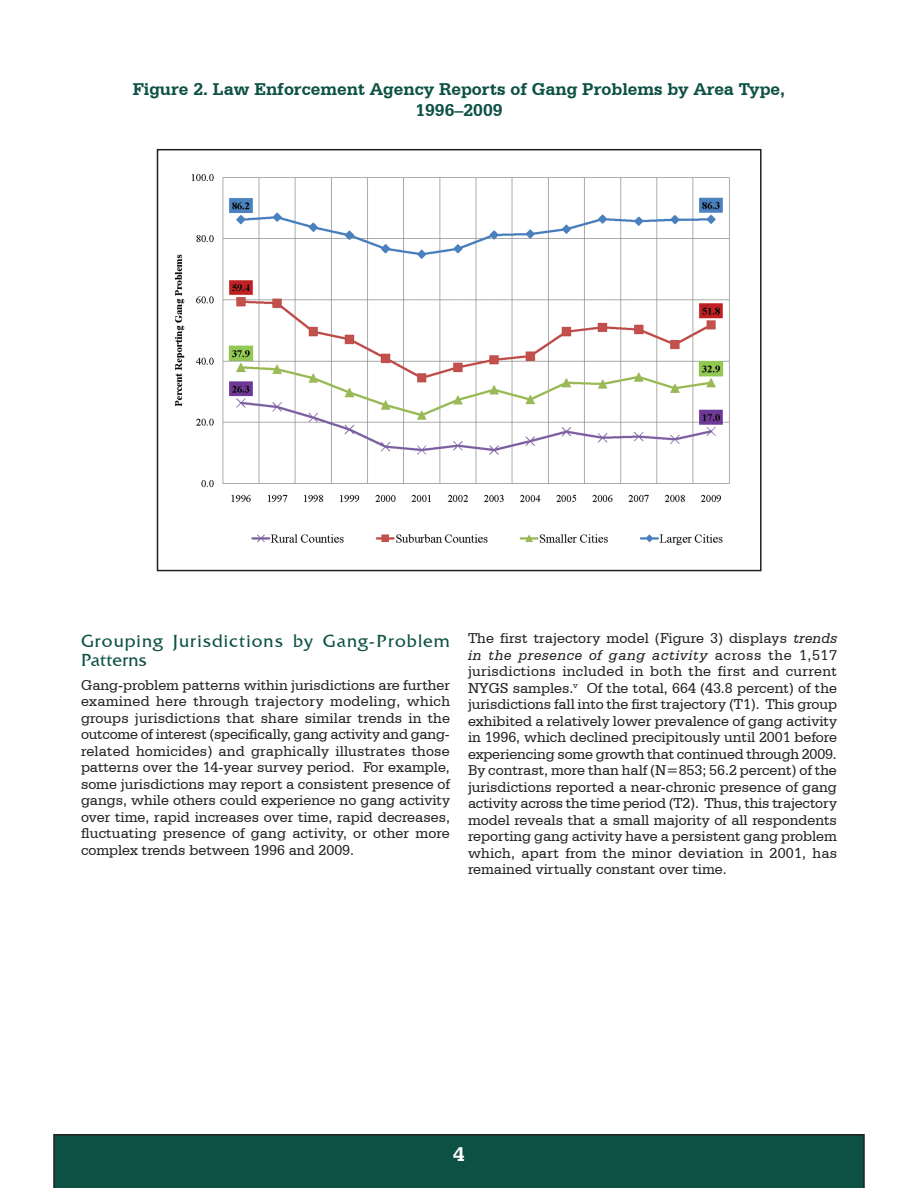
<style>
.page{position:relative;width:918px;height:1188px;background:#fff}
.page>*{position:absolute;margin:0;border:0;box-sizing:border-box;transform-origin:0 0}
.t1{font:700 21px "Serifa BT";color:#fff}
.side_bar_header{font:700 18px/21.6px "Serifa BT";color:#0d5144;text-align:center}
.body_text{font:18px/19.5px "Friz Quadrata IT Cby BT";letter-spacing:.055em;color:#0d5144}
.body_text-2{font:15px/16.5px "Serifa BT";color:#231f20;text-align:justify}
.s1{font-style:italic}
</style>
<div class="page">
<div style="left:53px;top:1134px;width:812px;height:54px;background:#0d5144"></div>
<div style="left:157px;top:149px;width:605px;height:422px;border:2px solid #231f20"></div>
<img style="left:175px;top:173px;width:555px;height:373px">
<p class="side_bar_header" style="left:133px;top:77px;width:654px">Figure 2. Law Enforcement Agency Reports of Gang Problems by Area Type,<br>1996–2009</p>
<p class="body_text" style="left:81px;top:631px;width:370px">Grouping Jurisdictions by Gang-Problem<br>Patterns</p>
<p class="body_text-2" style="left:81px;top:676px;width:371px">Gang-problem patterns within jurisdictions are further examined here through trajectory modeling, which groups jurisdictions that share similar trends in the outcome of interest (specifically, gang activity and gang&shy;related homicides) and graphically illustrates those patterns over the 14-year survey period. For example, some jurisdictions may report a consistent presence of gangs, while others could experience no gang activity over time, rapid increases over time, rapid decreases, fluctuating presence of gang activity, or other more complex trends between 1996 and 2009.</p>
<p class="body_text-2" style="left:468px;top:630px;width:371px">The first trajectory model (Figure 3) displays <span class="s1">trends in the presence of gang activity</span> across the 1,517 jurisdictions included in both the first and current NYGS samples.<sup>v</sup> Of the total, 664 (43.8 percent) of the jurisdictions fall into the first trajectory (T1). This group exhibited a relatively lower prevalence of gang activity in 1996, which declined precipitously until 2001 before experiencing some growth that continued through 2009.<br>By contrast, more than half (N=853; 56.2 percent) of the jurisdictions reported a near-chronic presence of gang activity across the time period (T2). Thus, this trajectory model reveals that a small majority of all respondents reporting gang activity have a persistent gang problem which, apart from the minor deviation in 2001, has remained virtually constant over time.</p>
<h1 class="t1" style="left:453px;top:1141px;width:13px">4</h1>
</div>
